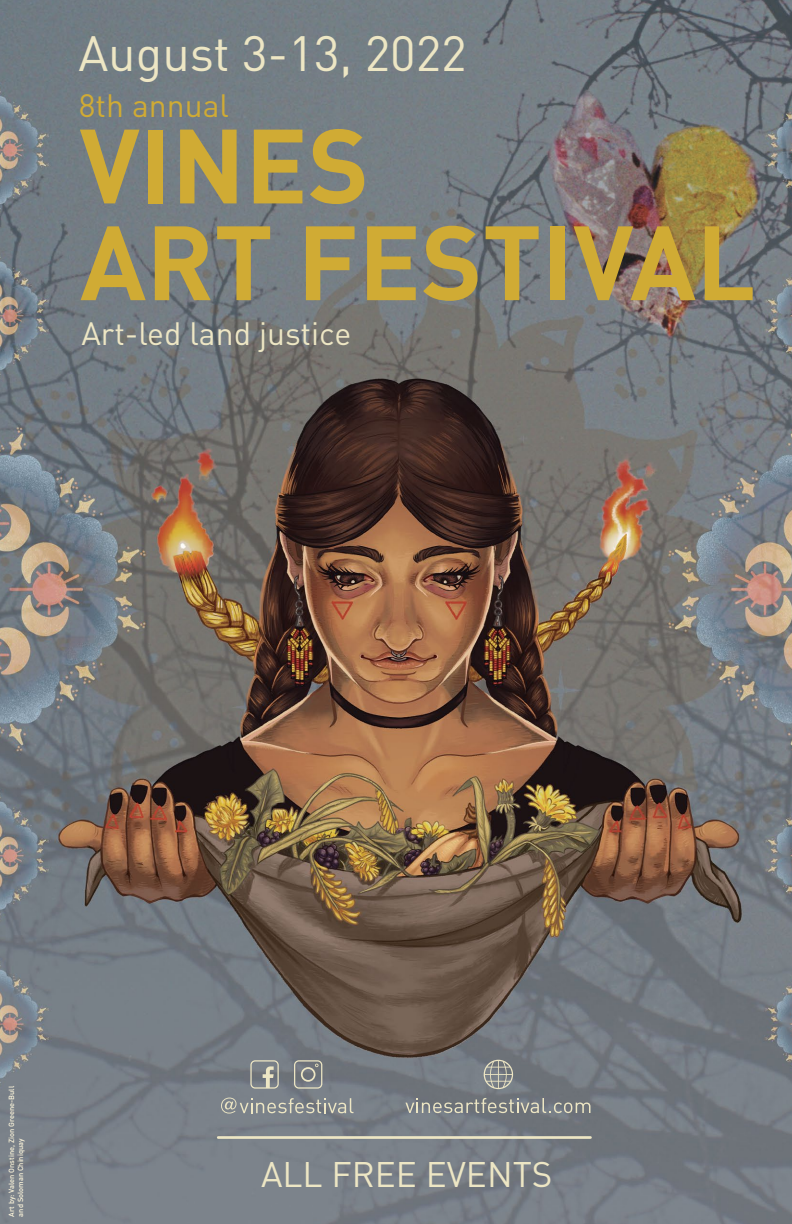
<style>
.page{position:relative;width:792px;height:1224px;background:#fff}
.page>*{position:absolute;margin:0;border:0;box-sizing:border-box;transform-origin:0 0}
.t1{font:700 103.6px "DINOT";color:#d0ab34}
.t2{font:49px "DINOT";color:#ede6c4}
.t3{font:35.2px "DINOT";color:#ede6c4}
.t4{font:32px "DINOT";color:#ede6c4}
.t5{font:32px "DINOT";color:#d0ab34}
.t6{font:500 7.4px/9px "DINOT";color:#fff7dc}
</style>
<div class="page">
<img style="left:0;top:0;width:792px;height:1224px">
<svg style="left:221px;top:1098px;width:133px;height:16px"></svg>
<svg style="left:294px;top:1060px;width:28px;height:29px"></svg>
<svg style="left:250px;top:1060px;width:29px;height:29px"></svg>
<svg style="left:405px;top:1098px;width:186px;height:15px"></svg>
<svg style="left:484px;top:1060px;width:29px;height:29px"></svg>
<hr style="left:218px;top:1136px;width:373px;height:3px;background:#ede6c4">
<h2 class="t2" style="left:78px;top:20px;width:390px">August 3-13, 2022</h2>
<h3 class="t5" style="left:79px;top:84px;width:152px">8th annual</h3>
<h1 class="t1" style="left:80px;top:96px;width:291px">VINES</h1>
<h1 class="t1" style="left:80px;top:192px;width:677px">ART FESTIVAL</h1>
<h3 class="t4" style="left:81px;top:312px;width:271px">Art-led land justice</h3>
<p class="t6" style="left:7px;top:1217px;width:132px;rotate:-90deg">Art by: Valen Onstine, Zion Greene-Bull and Soloman Chiniquay</p>
<h3 class="t3" style="left:261px;top:1150px;width:293px">ALL FREE EVENTS</h3>
</div>
